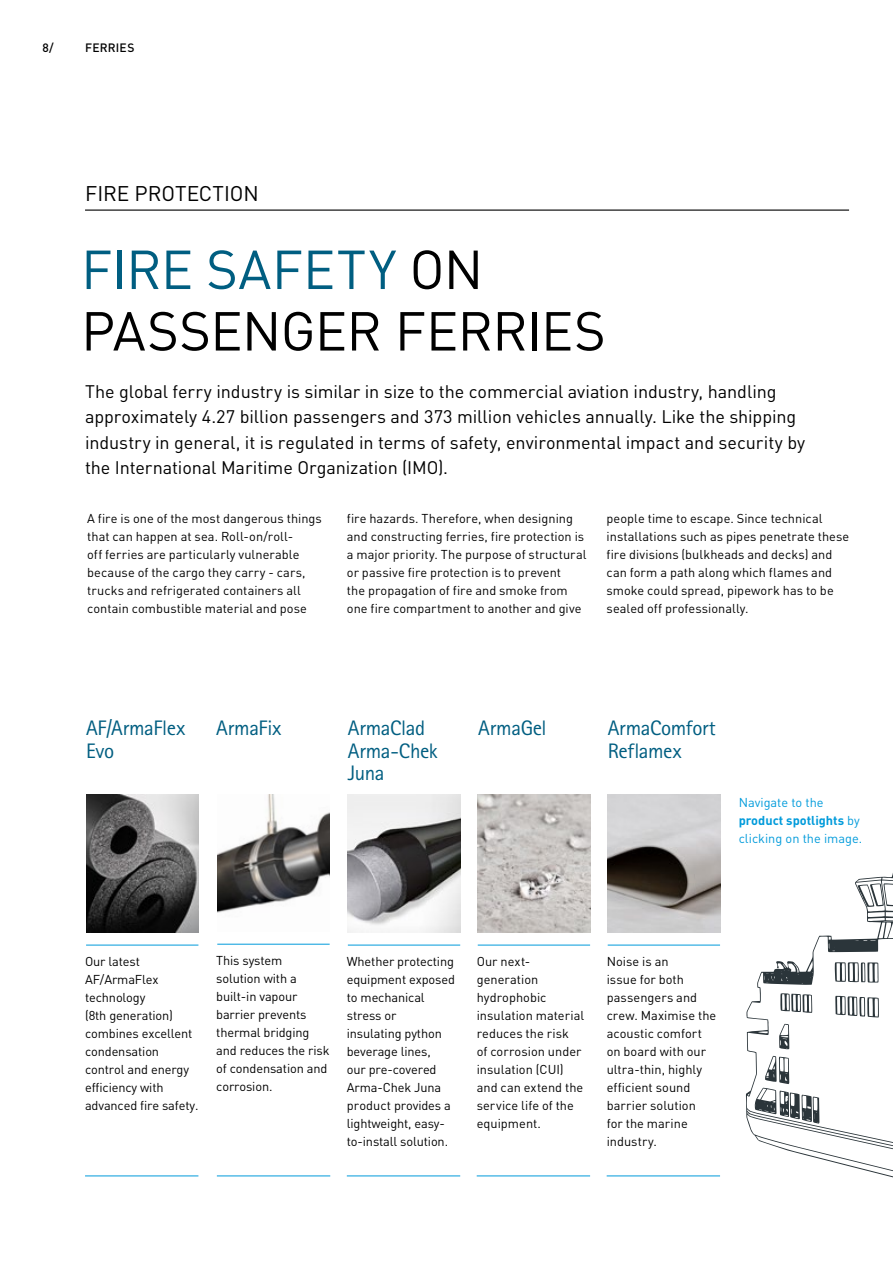
<style>
.page{position:relative;width:893px;height:1263px;background:#fff}
.page>*{position:absolute;margin:0;border:0;box-sizing:border-box;transform-origin:0 0}
.t1{font:54px/61.5px "DIN Pro";letter-spacing:-.015em;color:#000}
.t2{font:21px/22.5px "Rotis Sans Serif Pro";letter-spacing:-.02em;color:#005e81}
.t3{font:21px "DIN Pro";color:#000}
.t4{font:18px/25.5px "DIN Pro";letter-spacing:-.005em;color:#000}
.t5{font:12.75px/18px "DIN Pro";color:#000}
.t6{font:12.75px/18px "DIN Pro";color:#009bdb}
.t7{font:500 12px "DIN Pro";letter-spacing:.02em;color:#000}
.s1{color:#005e81}
.s2{font-weight:700}
</style>
<div class="page">
<hr style="left:348px;top:945px;width:112px;height:1px;background:#009bdb">
<hr style="left:347px;top:1175px;width:113px;height:1px;background:#009bdb">
<img style="left:348px;top:795px;width:112px;height:137px">
<svg style="left:746px;top:873px;width:147px;height:305px"></svg>
<svg style="left:779px;top:1024px;width:10px;height:25px"></svg>
<svg style="left:754px;top:1056px;width:66px;height:67px"></svg>
<svg style="left:780px;top:993px;width:32px;height:20px"></svg>
<svg style="left:835px;top:996px;width:44px;height:21px"></svg>
<svg style="left:835px;top:962px;width:43px;height:20px"></svg>
<svg style="left:857px;top:883px;width:36px;height:24px"></svg>
<hr style="left:85px;top:210px;width:764px;height:1px;background:#000">
<hr style="left:217px;top:944px;width:113px;height:1px;background:#009bdb">
<img style="left:217px;top:794px;width:113px;height:119px">
<hr style="left:478px;top:945px;width:112px;height:1px;background:#009bdb">
<hr style="left:477px;top:1175px;width:113px;height:1px;background:#009bdb">
<img style="left:478px;top:795px;width:112px;height:137px">
<hr style="left:86px;top:945px;width:112px;height:1px;background:#009bdb">
<hr style="left:85px;top:1175px;width:113px;height:1px;background:#009bdb">
<img style="left:86px;top:795px;width:112px;height:137px">
<hr style="left:608px;top:945px;width:112px;height:1px;background:#009bdb">
<hr style="left:607px;top:1175px;width:113px;height:1px;background:#009bdb">
<img style="left:608px;top:795px;width:112px;height:137px">
<hr style="left:217px;top:1175px;width:113px;height:1px;background:#009bdb">
<p class="t7" style="left:43px;top:38px;width:13px">8/</p>
<p class="t7" style="left:85px;top:38px;width:51px">FERRIES</p>
<h2 class="t3" style="left:85px;top:177px;width:175px">FIRE PROTECTION</h2>
<h1 class="t1" style="left:81px;top:235px;width:526px"><span class="s1">FIRE SAFETY</span> ON<br>PASSENGER FERRIES</h1>
<p class="t4" style="left:85px;top:377px;width:722px">The global ferry industry is similar in size to the commercial aviation industry, handling approximately 4.27 billion passengers and 373 million vehicles annually. Like the shipping industry in general, it is regulated in terms of safety, environmental impact and security by the International Maritime Organization (IMO).</p>
<p class="t5" style="left:87px;top:509px;width:236px">A fire is one of the most dangerous things that can happen at sea. Roll-on/roll-<br>off ferries are particularly vulnerable because of the cargo they carry - cars, trucks and refrigerated containers all contain combustible material and pose</p>
<p class="t5" style="left:347px;top:509px;width:241px">fire hazards. Therefore, when designing and constructing ferries, fire protection is a major priority. The purpose of structural or passive fire protection is to prevent<br>the propagation of fire and smoke from one fire compartment to another and give</p>
<p class="t5" style="left:606px;top:509px;width:244px">people time to escape. Since technical installations such as pipes penetrate these fire divisions (bulkheads and decks) and can form a path along which flames and smoke could spread, pipework has to be sealed off professionally.</p>
<h2 class="t2" style="left:86px;top:717px;width:101px">AF/ArmaFlex<br>Evo</h2>
<h2 class="t2" style="left:216px;top:717px;width:67px">ArmaFix</h2>
<h2 class="t2" style="left:348px;top:717px;width:91px">ArmaClad<br>Arma-Chek<br>Juna</h2>
<h2 class="t2" style="left:478px;top:717px;width:70px">ArmaGel</h2>
<h2 class="t2" style="left:608px;top:717px;width:110px">ArmaComfort<br>Reflamex</h2>
<p class="t6" style="left:739px;top:792px;width:125px">Navigate to the <span class="s2">product spotlights</span> by clicking on the image.</p>
<p class="t5" style="left:85px;top:952px;width:115px">Our latest<br>AF/ArmaFlex technology<br>(8th generation) combines excellent condensation control and energy efficiency with advanced fire safety.</p>
<p class="t5" style="left:216px;top:950px;width:115px">This system solution with a built-in vapour barrier prevents thermal bridging and reduces the risk of condensation and corrosion.</p>
<p class="t5" style="left:347px;top:952px;width:110px">Whether protecting equipment exposed to mechanical stress or<br>insulating python beverage lines,<br>our pre-covered<br>Arma-Chek Juna product provides a lightweight, easy&shy;to-install solution.</p>
<p class="t5" style="left:477px;top:952px;width:109px">Our next&shy;generation hydrophobic insulation material reduces the risk<br>of corrosion under insulation (CUI) and can extend the service life of the equipment.</p>
<p class="t5" style="left:607px;top:952px;width:111px">Noise is an<br>issue for both passengers and crew. Maximise the acoustic comfort on board with our ultra-thin, highly efficient sound barrier solution<br>for the marine industry.</p>
</div>
